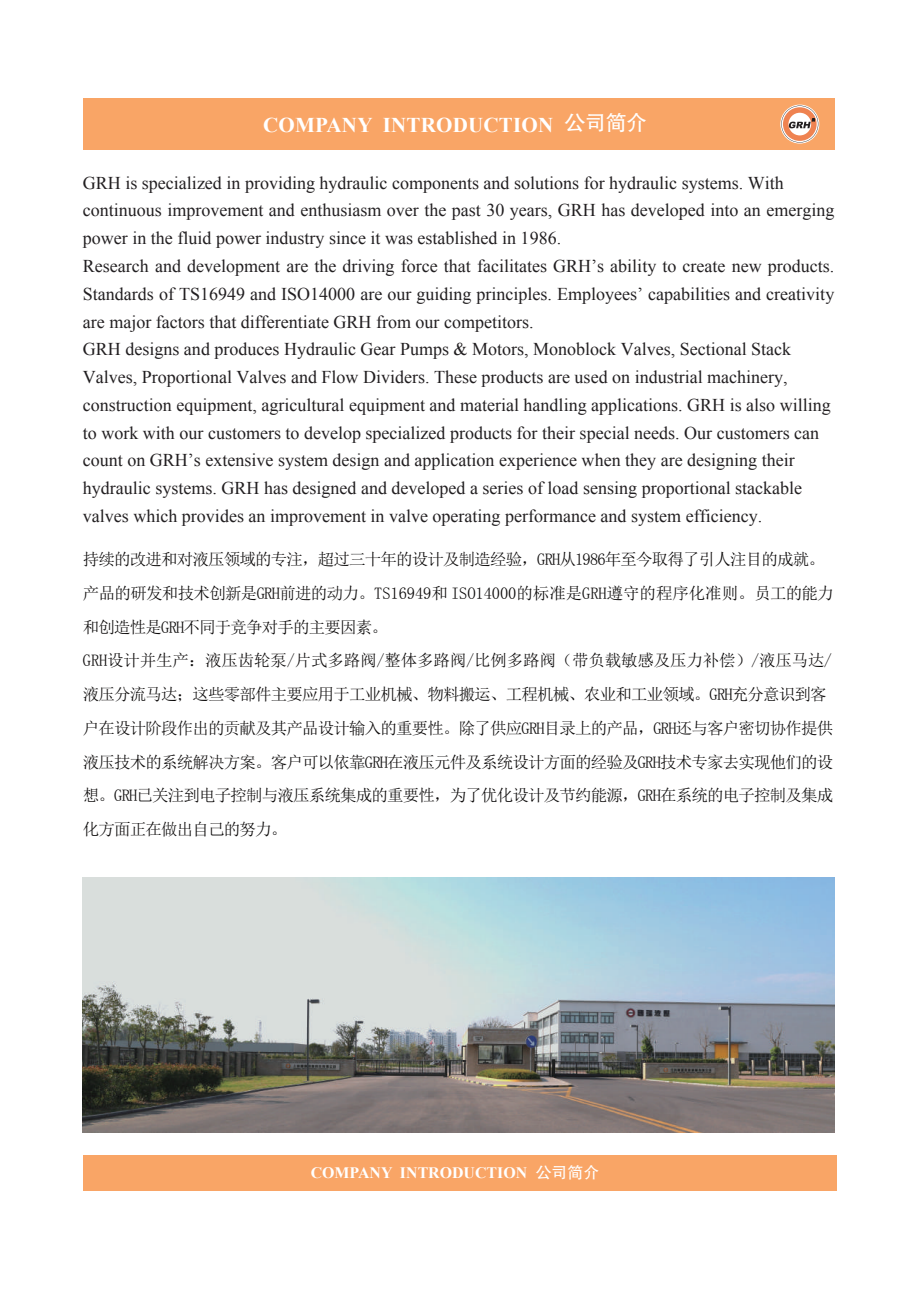
<style>
.page{position:relative;width:919px;height:1289px;background:#fff}
.page>*{position:absolute;margin:0;border:0;box-sizing:border-box;transform-origin:0 0}
.t1{font:700 21px "Times New Roman";letter-spacing:.01em;color:#fff}
.t2{font:18px/27.8px "Times New Roman";color:#221f21}
.t3{font:16.5px/33.8px "Sim Sun";letter-spacing:-.05em;color:#0c0a0a}
.t4{font:700 15.9px "Times New Roman";color:#fff}
.s1{font-family:"FZHTJW GB1 0";font-weight:400}
</style>
<div class="page">
<div style="left:83px;top:99px;width:751px;height:51px;background:#f9a566"></div>
<div style="left:83px;top:1155px;width:753px;height:35px;background:#f9a566"></div>
<svg style="left:780px;top:105px;width:39px;height:39px"></svg>
<svg style="left:781px;top:106px;width:37px;height:37px"></svg>
<img style="left:83px;top:877px;width:751px;height:255px">
<p class="t1" style="left:263px;top:110px;width:385px">COMPANY INTRODUCTION <span class="s1">公司简介</span></p>
<p class="t2" style="left:83px;top:168px;width:752px">GRH is specialized in providing hydraulic components and solutions for hydraulic systems. With continuous improvement and enthusiasm over the past 30 years, GRH has developed into an emerging power in the fluid power industry since it was established in 1986.<br>Research and development are the driving force that facilitates GRH’s ability to create new products.<br>Standards of TS16949 and ISO14000 are our guiding principles. Employees’ capabilities and creativity are major factors that differentiate GRH from our competitors.<br>GRH designs and produces Hydraulic Gear Pumps &amp; Motors, Monoblock Valves, Sectional Stack Valves, Proportional Valves and Flow Dividers. These products are used on industrial machinery, construction equipment, agricultural equipment and material handling applications. GRH is also willing to work with our customers to develop specialized products for their special needs. Our customers can count on GRH’s extensive system design and application experience when they are designing their hydraulic systems. GRH has designed and developed a series of load sensing proportional stackable valves which provides an improvement in valve operating performance and system efficiency.</p>
<p class="t3" style="left:83px;top:542px;width:752px">持续的改进和对液压领域的专注，超过三十年的设计及制造经验，GRH从1986年至今取得了引人注目的成就。产品的研发和技术创新是GRH前进的动力。TS16949和 ISO14000的标准是GRH遵守的程序化准则。员工的能力和创造性是GRH不同于竞争对手的主要因素。<br>GRH设计并生产：液压齿轮泵/片式多路阀/整体多路阀/比例多路阀（带负载敏感及压力补偿）/液压马达/液压分流马达；这些零部件主要应用于工业机械、物料搬运、工程机械、农业和工业领域。GRH充分意识到客户在设计阶段作出的贡献及其产品设计输入的重要性。除了供应GRH目录上的产品，GRH还与客户密切协作提供液压技术的系统解决方案。客户可以依靠GRH在液压元件及系统设计方面的经验及GRH技术专家去实现他们的设想。GRH已关注到电子控制与液压系统集成的重要性，为了优化设计及节约能源，GRH在系统的电子控制及集成化方面正在做出自己的努力。</p>
<p class="t4" style="left:310px;top:1161px;width:290px">COMPANY INTRODUCTION <span class="s1">公司简介</span></p>
</div>
